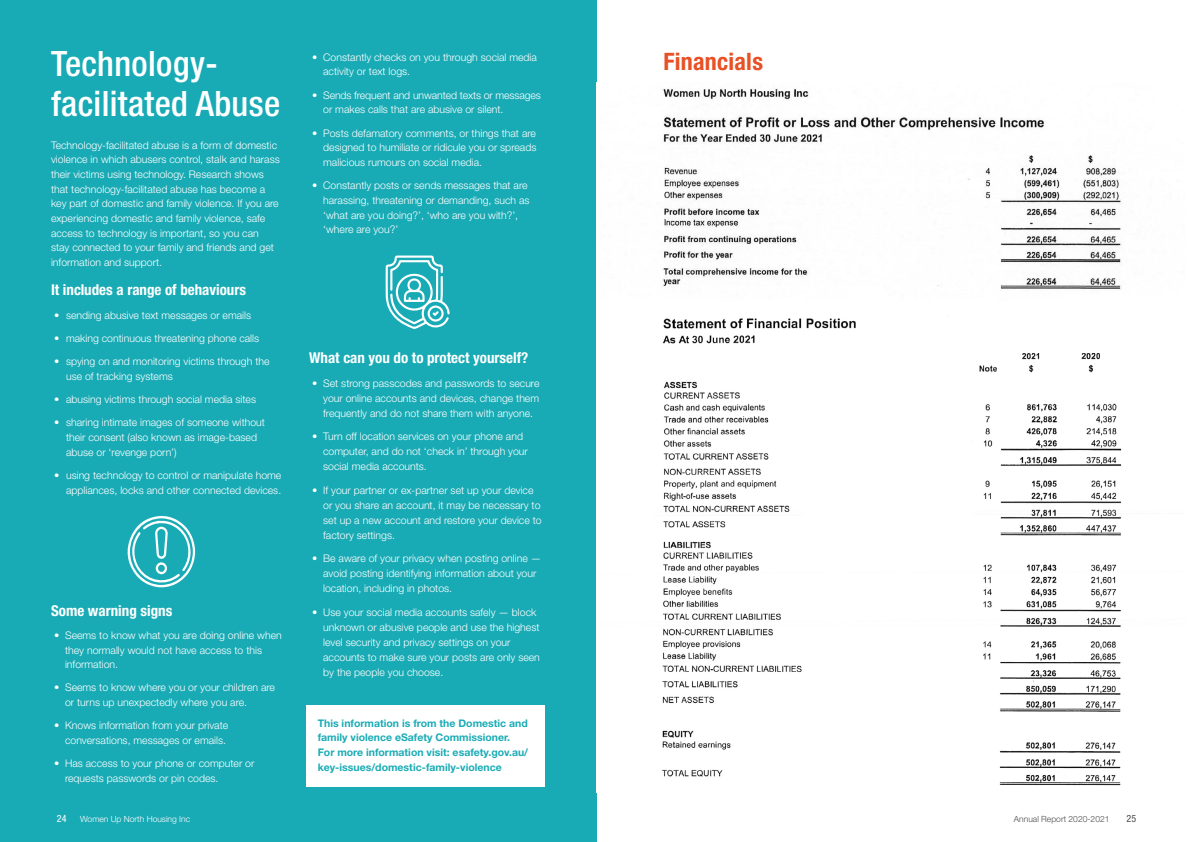
<style>
.page{position:relative;width:1191px;height:842px;background:#fff}
.page>*{position:absolute;margin:0;border:0;box-sizing:border-box;transform-origin:0 0}
.t1{font:500 condensed 35px/39.3px "Helvetica Neue LT Std";letter-spacing:.01em;color:#fff}
.t2{font:700 condensed 24px "Helvetica Neue LT Std";letter-spacing:.01em;color:#e85025}
.t3{font:700 condensed 15px "Helvetica Neue LT Std";color:#fff}
.t4{font:300 10.5px/14.7px "Helvetica Neue LT Std";color:#fff}
.t5{font:700 10.5px/14.7px "Helvetica Neue LT Std";color:#19abb5}
.t6{font:condensed 10px "Helvetica Neue LT Std";color:#fff}
.t7{font:condensed 10px "Helvetica Neue LT Std";color:#4d4d4f}
.t8{font:300 8.5px "Helvetica Neue LT Std";color:#fff}
.t9{font:300 8.5px "Helvetica Neue LT Std";color:#4d4d4f}
</style>
<div class="page">
<div style="left:0;top:0;width:596px;height:842px;background:#19abb5"></div>
<div style="left:306px;top:705px;width:238px;height:81px;background:#fff"></div>
<img style="left:662px;top:155px;width:460px;height:631px">
<img style="left:663px;top:88px;width:381px;height:56px">
<svg style="left:385px;top:256px;width:64px;height:73px"></svg>
<svg style="left:127px;top:516px;width:68px;height:71px"></svg>
<h1 class="t1" style="left:51px;top:44px;width:231px">Technology&shy;facilitated Abuse</h1>
<h2 class="t2" style="left:663px;top:47px;width:101px">Financials</h2>
<p class="t4" style="left:51px;top:137px;width:230px">Technology-facilitated abuse is a form of domestic violence in which abusers control, stalk and harass their victims using technology. Research shows that technology-facilitated abuse has become a key part of domestic and family violence. If you are experiencing domestic and family violence, safe access to technology is important, so you can stay connected to your family and friends and get information and support.</p>
<h3 class="t3" style="left:51px;top:281px;width:197px">It includes a range of behaviours</h3>
<p class="t4" style="left:54px;top:307px;width:199px">• sending abusive text messages or emails</p>
<p class="t4" style="left:54px;top:331px;width:207px">• making continuous threatening phone calls</p>
<p class="t4" style="left:66px;top:354px;width:205px;text-indent:-12px">• spying on and monitoring victims through the use of tracking systems</p>
<p class="t4" style="left:54px;top:392px;width:203px">• abusing victims through social media sites</p>
<p class="t4" style="left:66px;top:415px;width:200px;text-indent:-12px">• sharing intimate images of someone without their consent (also known as image-based abuse or ‘revenge porn’)</p>
<p class="t4" style="left:54px;top:467px;width:229px;text-align:right">• using technology to control or manipulate home appliances, locks and other connected devices.</p>
<p class="t4" style="left:323px;top:49px;width:215px;text-indent:-11px">• Constantly checks on you through social media activity or text logs.</p>
<p class="t4" style="left:323px;top:87px;width:219px;text-indent:-11px">• Sends frequent and unwanted texts or messages or makes calls that are abusive or silent.</p>
<p class="t4" style="left:323px;top:125px;width:215px;text-align:justify;text-indent:-11px">• Posts defamatory comments, or things that are designed to humiliate or ridicule you or spreads malicious rumours on social media.</p>
<p class="t4" style="left:323px;top:178px;width:208px;text-indent:-11px">• Constantly posts or sends messages that are harassing, threatening or demanding, such as ‘what are you doing?’, ‘who are you with?’, ‘where are you?’</p>
<h3 class="t3" style="left:309px;top:349px;width:221px">What can you do to protect yourself?</h3>
<p class="t4" style="left:323px;top:375px;width:218px;line-height:15px;text-align:justify;text-indent:-11px">• Set strong passcodes and passwords to secure your online accounts and devices, change them frequently and do not share them with anyone.</p>
<p class="t4" style="left:323px;top:429px;width:206px;line-height:15px;text-indent:-11px">• Turn off location services on your phone and computer, and do not ‘check in’ through your social media accounts.</p>
<p class="t4" style="left:323px;top:482px;width:220px;line-height:15px;text-indent:-11px">• If your partner or ex-partner set up your device or you share an account, it may be necessary to set up a new account and restore your device to factory settings.</p>
<p class="t4" style="left:323px;top:551px;width:220px;line-height:15px;text-indent:-11px">• Be aware of your privacy when posting online — avoid posting identifying information about your location, including in photos.</p>
<p class="t4" style="left:323px;top:604px;width:218px;line-height:15px;text-indent:-11px">• Use your social media accounts safely — block unknown or abusive people and use the highest level security and privacy settings on your accounts to make sure your posts are only seen by the people you choose.</p>
<h3 class="t3" style="left:51px;top:601px;width:123px">Some warning signs</h3>
<p class="t4" style="left:65px;top:627px;width:218px;text-indent:-11px">• Seems to know what you are doing online when they normally would not have access to this information.</p>
<p class="t4" style="left:65px;top:680px;width:211px;text-indent:-11px">• Seems to know where you or your children are or turns up unexpectedly where you are.</p>
<p class="t4" style="left:54px;top:718px;width:176px;text-align:right">• Knows information from your private conversations, messages or emails.</p>
<p class="t4" style="left:65px;top:756px;width:191px;text-indent:-11px">• Has access to your phone or computer or requests passwords or pin codes.</p>
<p class="t5" style="left:318px;top:715px;width:212px">This information is from the Domestic and family violence eSafety Commissioner.<br>For more information visit: esafety.gov.au/ key-issues/domestic-family-violence</p>
<p class="t6" style="left:57px;top:813px;width:11px">24</p>
<p class="t8" style="left:80px;top:813px;width:112px">Women Up North Housing Inc</p>
<p class="t9" style="left:1014px;top:813px;width:97px">Annual Report 2020-2021</p>
<p class="t7" style="left:1126px;top:813px;width:11px">25</p>
</div>
